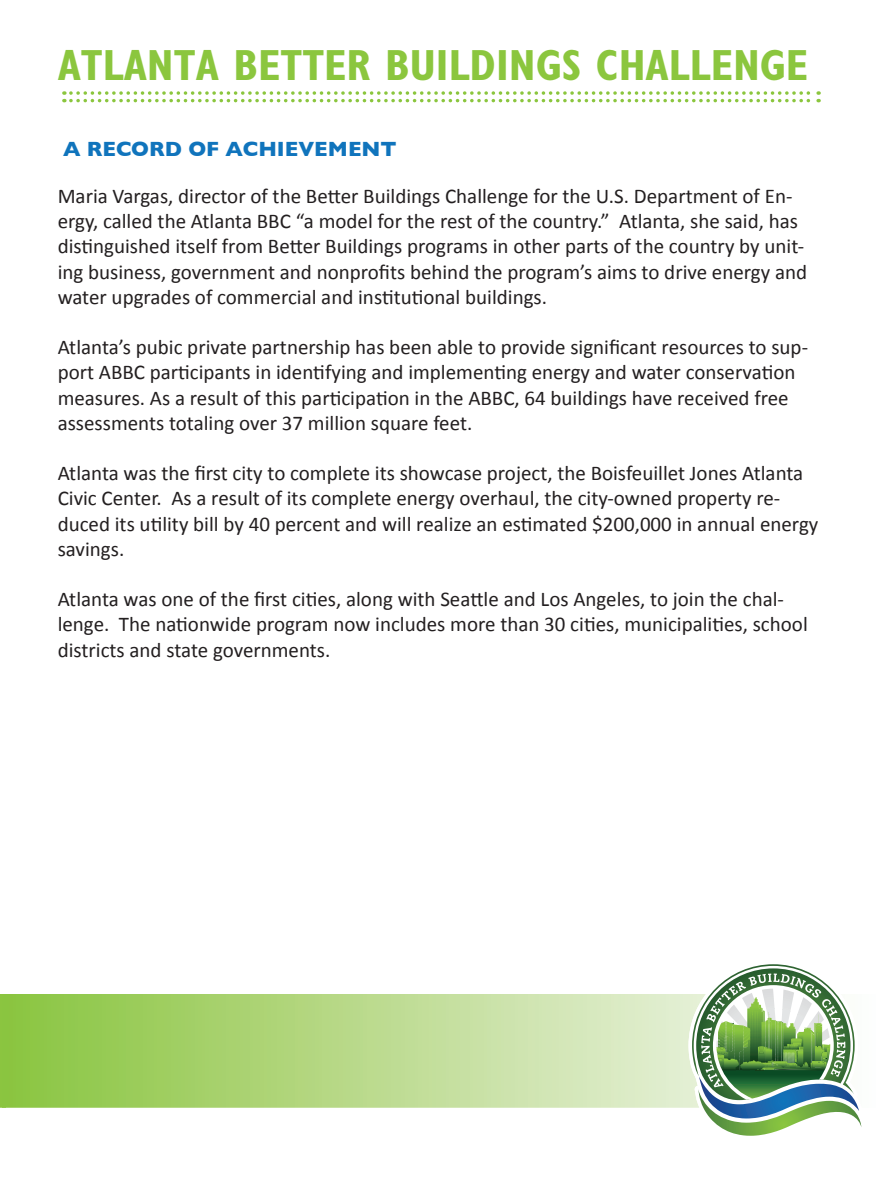
<style>
.page{position:relative;width:882px;height:1197px;background:#fff}
.page>*{position:absolute;margin:0;border:0;box-sizing:border-box;transform-origin:0 0}
.t1{font:700 condensed 43.75px "Gill Sans";color:#8bc63e}
.t2{font:21px/25.2px "Calibri";color:#231f20}
.t3{font:700 21px "Gill Sans";color:#1074bc}
</style>
<div class="page">
<svg style="left:0;top:994px;width:689px;height:114px;background:#b7d988"></svg>
<svg style="left:689px;top:964px;width:173px;height:172px"></svg>
<svg style="left:71px;top:91px;width:748px;height:11px"></svg>
<p class="t1" style="left:58px;top:39px;width:752px">ATLANTA BETTER BUILDINGS CHALLENGE</p>
<p class="t3" style="left:63px;top:137px;width:335px">A RECORD OF ACHIEVEMENT</p>
<p class="t2" style="left:58px;top:184px;width:751px">Maria Vargas, director of the Better Buildings Challenge for the U.S. Department of En&shy;ergy, called the Atlanta BBC “a model for the rest of the country.” Atlanta, she said, has distinguished itself from Better Buildings programs in other parts of the country by unit&shy;ing business, government and nonprofits behind the program’s aims to drive energy and water upgrades of commercial and institutional buildings.</p>
<p class="t2" style="left:58px;top:335px;width:752px">Atlanta’s pubic private partnership has been able to provide significant resources to sup&shy;port ABBC participants in identifying and implementing energy and water conservation measures. As a result of this participation in the ABBC, 64 buildings have received free assessments totaling over 37 million square feet.</p>
<p class="t2" style="left:58px;top:461px;width:762px">Atlanta was the first city to complete its showcase project, the Boisfeuillet Jones Atlanta Civic Center. As a result of its complete energy overhaul, the city-owned property re&shy;duced its utility bill by 40 percent and will realize an estimated $200,000 in annual energy savings.</p>
<p class="t2" style="left:58px;top:587px;width:752px">Atlanta was one of the first cities, along with Seattle and Los Angeles, to join the chal&shy;lenge. The nationwide program now includes more than 30 cities, municipalities, school districts and state governments.</p>
</div>
